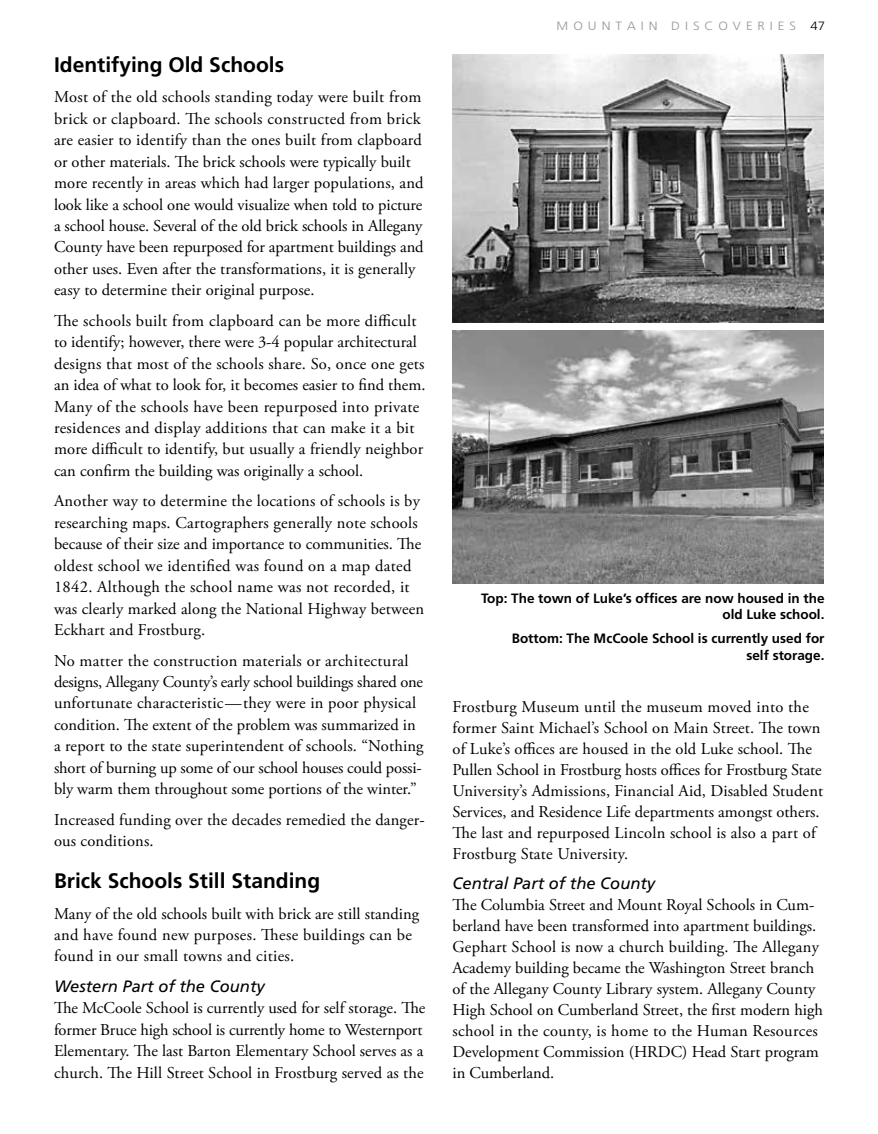
<style>
.page{position:relative;width:878px;height:1134px;background:#fff}
.page>*{position:absolute;margin:0;border:0;box-sizing:border-box;transform-origin:0 0}
.t1{font:700 21px "Frutiger";color:#000}
.t2{font:16.5px/21.5px "Adobe Garamond Pro";letter-spacing:.005em;color:#000}
.t3{font:italic 16.5px "Frutiger";color:#000}
.t4{font:700 13.5px/16.5px "Frutiger";color:#000;text-align:right}
.t5{font:300 12px "Frutiger";color:#939598;scale:1.1 1}
.s1{color:#000}
</style>
<div class="page">
<img style="left:453px;top:54px;width:370px;height:268px">
<img style="left:452px;top:331px;width:371px;height:252px">
<p class="t1" style="left:54px;top:52px;width:231px">Identifying Old Schools</p>
<p class="t2" style="left:54px;top:87px;width:371px">Most of the old schools standing today were built from brick or clapboard. The schools constructed from brick are easier to identify than the ones built from clapboard or other materials. The brick schools were typically built more recently in areas which had larger populations, and look like a school one would visualize when told to picture a school house. Several of the old brick schools in Allegany County have been repurposed for apartment buildings and other uses. Even after the transformations, it is generally easy to determine their original purpose.</p>
<p class="t2" style="left:54px;top:310px;width:373px">The schools built from clapboard can be more difficult to identify; however, there were 3-4 popular architectural designs that most of the schools share. So, once one gets an idea of what to look for, it becomes easier to find them.<br>Many of the schools have been repurposed into private residences and display additions that can make it a bit more difficult to identify, but usually a friendly neighbor can confirm the building was originally a school.</p>
<p class="t2" style="left:54px;top:491px;width:371px">Another way to determine the locations of schools is by researching maps. Cartographers generally note schools because of their size and importance to communities. The oldest school we identified was found on a map dated 1842. Although the school name was not recorded, it was clearly marked along the National Highway between Eckhart and Frostburg.</p>
<p class="t2" style="left:54px;top:650px;width:371px">No matter the construction materials or architectural designs, Allegany County’s early school buildings shared one unfortunate characteristic—they were in poor physical condition. The extent of the problem was summarized in a report to the state superintendent of schools. “Nothing short of burning up some of our school houses could possi&shy;bly warm them throughout some portions of the winter.”</p>
<p class="t2" style="left:54px;top:809px;width:372px">Increased funding over the decades remedied the danger&shy;ous conditions.</p>
<p class="t1" style="left:54px;top:869px;width:268px">Brick Schools Still Standing</p>
<p class="t2" style="left:54px;top:903px;width:366px">Many of the old schools built with brick are still standing and have found new purposes. These buildings can be found in our small towns and cities.</p>
<p class="t3" style="left:54px;top:977px;width:212px">Western Part of the County</p>
<p class="t2" style="left:54px;top:998px;width:373px">The McCoole School is currently used for self storage. The former Bruce high school is currently home to Westernport Elementary. The last Barton Elementary School serves as a church. The Hill Street School in Frostburg served as the</p>
<p class="t5" style="left:556px;top:19px;width:246px">M O U N T A I N D I S C O V E R I E S <span class="s1">47</span></p>
<p class="t4" style="left:481px;top:590px;width:345px">Top: The town of Luke’s offices are now housed in the old Luke school.</p>
<p class="t4" style="left:511px;top:630px;width:314px">Bottom: The McCoole School is currently used for self storage.</p>
<p class="t2" style="left:452px;top:697px;width:372px;line-height:21px">Frostburg Museum until the museum moved into the former Saint Michael’s School on Main Street. The town of Luke’s offices are housed in the old Luke school. The Pullen School in Frostburg hosts offices for Frostburg State University’s Admissions, Financial Aid, Disabled Student Services, and Residence Life departments amongst others.<br>The last and repurposed Lincoln school is also a part of Frostburg State University.</p>
<p class="t3" style="left:452px;top:874px;width:204px">Central Part of the County</p>
<p class="t2" style="left:452px;top:895px;width:372px;line-height:21px">The Columbia Street and Mount Royal Schools in Cum&shy;berland have been transformed into apartment buildings.<br>Gephart School is now a church building. The Allegany Academy building became the Washington Street branch of the Allegany County Library system. Allegany County High School on Cumberland Street, the first modern high school in the county, is home to the Human Resources Development Commission (HRDC) Head Start program in Cumberland.</p>
</div>
